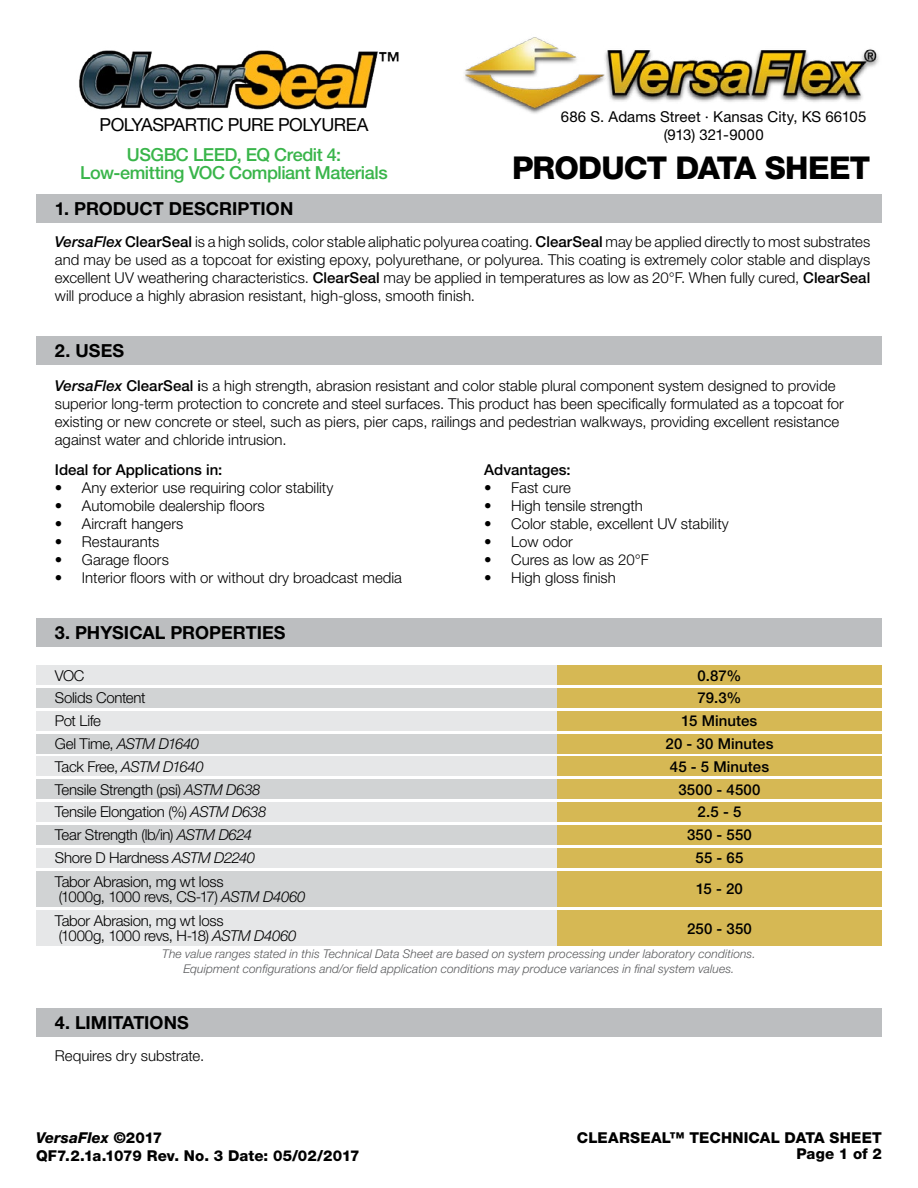
<style>
.page{position:relative;width:918px;height:1188px;background:#fff}
.page>*{position:absolute;margin:0;border:0;box-sizing:border-box;transform-origin:0 0}
.t1{font:800 31.5px "Helvetica Neue LT Std";letter-spacing:-.025em;color:#000}
.t2{font:700 18px "Helvetica Neue LT Std";color:#000}
.t3{font:500 18px/18px "Helvetica Neue LT Std";letter-spacing:-.025em;color:#39b54a;text-align:center}
.t4{font:18px "Helvetica Neue LT Std";letter-spacing:-.03em;color:#000}
.t5{font:300 15px/18px "Helvetica Neue LT Std";color:#000}
.t6{font:300 15px/15px "Helvetica Neue LT Std";letter-spacing:-.02em;color:#000}
.t7{font:500 15px "Helvetica Neue LT Std";letter-spacing:.005em;color:#000}
.t8{font:800 15px/15.6px "Helvetica Neue LT Std";letter-spacing:.01em;color:#000;text-align:right}
.t9{font:15px/18px "Helvetica Neue LT Std";letter-spacing:.005em;color:#000;text-align:center}
.t10{font:300 15px "Helvetica Neue LT Std";letter-spacing:-.025em;color:#000}
.t11{font:italic 300 15px "Helvetica Neue LT Std";letter-spacing:-.04em;color:#000}
.t12{font:italic 300 12px/14.4px "Helvetica Neue LT Std";letter-spacing:.01em;color:#58595b;text-align:center}
.s1{font-weight:500;font-style:italic}
.s2{font-weight:500}
.s3{font-style:normal}
.s4{font-style:italic}
</style>
<div class="page">
<img style="left:464px;top:37px;width:415px;height:77px">
<div style="left:36px;top:336px;width:846px;height:29px;background:#bcbec0"></div>
<img style="left:79px;top:50px;width:320px;height:60px">
<div style="left:36px;top:194px;width:846px;height:29px;background:#bcbec0"></div>
<div style="left:36px;top:618px;width:846px;height:29px;background:#bcbec0"></div>
<div style="left:36px;top:711px;width:846px;height:19px;background:#e6e7e8"></div>
<div style="left:36px;top:666px;width:846px;height:19px;background:#e6e7e8"></div>
<div style="left:36px;top:757px;width:846px;height:19px;background:#e6e7e8"></div>
<div style="left:36px;top:802px;width:846px;height:20px;background:#e6e7e8"></div>
<div style="left:36px;top:848px;width:846px;height:19px;background:#e6e7e8"></div>
<div style="left:36px;top:734px;width:846px;height:19px;background:#d1d3d4"></div>
<div style="left:36px;top:688px;width:846px;height:20px;background:#d1d3d4"></div>
<div style="left:36px;top:780px;width:846px;height:19px;background:#d1d3d4"></div>
<div style="left:36px;top:825px;width:846px;height:19px;background:#d1d3d4"></div>
<div style="left:557px;top:711px;width:325px;height:19px;background:#d6b854"></div>
<div style="left:557px;top:666px;width:325px;height:19px;background:#d6b854"></div>
<div style="left:557px;top:734px;width:325px;height:19px;background:#d6b854"></div>
<div style="left:557px;top:688px;width:325px;height:20px;background:#d6b854"></div>
<div style="left:557px;top:757px;width:325px;height:19px;background:#d6b854"></div>
<div style="left:557px;top:802px;width:325px;height:20px;background:#d6b854"></div>
<div style="left:557px;top:780px;width:325px;height:19px;background:#d6b854"></div>
<div style="left:557px;top:825px;width:325px;height:19px;background:#d6b854"></div>
<div style="left:557px;top:848px;width:325px;height:19px;background:#d6b854"></div>
<div style="left:36px;top:871px;width:846px;height:36px;background:#d1d3d4"></div>
<div style="left:36px;top:910px;width:846px;height:36px;background:#e6e7e8"></div>
<div style="left:557px;top:871px;width:325px;height:36px;background:#d6b854"></div>
<div style="left:557px;top:910px;width:325px;height:36px;background:#d6b854"></div>
<div style="left:36px;top:1008px;width:846px;height:29px;background:#bcbec0"></div>
<p class="t9" style="left:561px;top:107px;width:307px">686 S. Adams Street · Kansas City, KS 66105 (913) 321-9000</p>
<p class="t4" style="left:100px;top:114px;width:270px">POLYASPARTIC PURE POLYUREA</p>
<p class="t3" style="left:80px;top:146px;width:309px">USGBC LEED, EQ Credit 4:<br>Low-emitting VOC Compliant Materials</p>
<p class="t2" style="left:55px;top:197px;width:240px">1. PRODUCT DESCRIPTION</p>
<p class="t5" style="left:55px;top:232px;width:817px;text-align:justify"><span class="s1">VersaFlex</span> <span class="s2">ClearSeal</span> is a high solids, color stable aliphatic polyurea coating. <span class="s2">ClearSeal</span> may be applied directly to most substrates and may be used as a topcoat for existing epoxy, polyurethane, or polyurea. This coating is extremely color stable and displays excellent UV weathering characteristics. <span class="s2">ClearSeal</span> may be applied in temperatures as low as 20°F. When fully cured, <span class="s2">ClearSeal </span>will produce a highly abrasion resistant, high-gloss, smooth finish.</p>
<h1 class="t1" style="left:512px;top:149px;width:360px">PRODUCT DATA SHEET</h1>
<p class="t2" style="left:55px;top:340px;width:71px">2. USES</p>
<p class="t5" style="left:55px;top:377px;width:791px"><span class="s1">VersaFlex</span> <span class="s2">ClearSeal i</span>s a high strength, abrasion resistant and color stable plural component system designed to provide superior long-term protection to concrete and steel surfaces. This product has been specifically formulated as a topcoat for existing or new concrete or steel, such as piers, pier caps, railings and pedestrian walkways, providing excellent resistance against water and chloride intrusion.</p>
<p class="t7" style="left:55px;top:460px;width:169px">Ideal for Applications in:</p>
<p class="t5" style="left:55px;top:478px;width:280px">• Any exterior use requiring color stability</p>
<p class="t5" style="left:55px;top:496px;width:211px">• Automobile dealership floors</p>
<p class="t5" style="left:55px;top:514px;width:130px">• Aircraft hangers</p>
<p class="t5" style="left:55px;top:532px;width:106px">• Restaurants</p>
<p class="t5" style="left:55px;top:550px;width:115px">• Garage floors</p>
<p class="t5" style="left:55px;top:568px;width:349px">• Interior floors with or without dry broadcast media</p>
<p class="t7" style="left:484px;top:460px;width:88px">Advantages:</p>
<p class="t5" style="left:484px;top:478px;width:88px">• Fast cure</p>
<p class="t5" style="left:484px;top:496px;width:160px">• High tensile strength</p>
<p class="t5" style="left:484px;top:514px;width:246px">• Color stable, excellent UV stability</p>
<p class="t5" style="left:484px;top:532px;width:90px">• Low odor</p>
<p class="t5" style="left:484px;top:550px;width:166px">• Cures as low as 20°F</p>
<p class="t5" style="left:484px;top:568px;width:133px">• High gloss finish</p>
<p class="t2" style="left:55px;top:622px;width:232px">3. PHYSICAL PROPERTIES</p>
<p class="t5" style="left:55px;top:666px;width:31px">VOC</p>
<p class="t7" style="left:698px;top:666px;width:45px">0.87%</p>
<p class="t6" style="left:55px;top:690px;width:92px">Solids Content</p>
<p class="t7" style="left:698px;top:689px;width:45px">79.3%</p>
<p class="t5" style="left:55px;top:711px;width:48px">Pot Life</p>
<p class="t7" style="left:682px;top:712px;width:77px">15 Minutes</p>
<p class="t11" style="left:55px;top:735px;width:146px"><span class="s3">Gel Time,</span> ASTM D1640</p>
<p class="t7" style="left:666px;top:735px;width:109px">20 - 30 Minutes</p>
<p class="t10" style="left:55px;top:757px;width:150px">Tack Free, <span class="s4">ASTM D1640</span></p>
<p class="t7" style="left:670px;top:757px;width:101px">45 - 5 Minutes</p>
<p class="t6" style="left:55px;top:804px;width:213px">Tensile Elongation (%) <span class="s4">ASTM D638</span></p>
<p class="t7" style="left:698px;top:803px;width:45px">2.5 - 5</p>
<p class="t6" style="left:55px;top:781px;width:207px">Tensile Strength (psi) <span class="s4">ASTM D638</span></p>
<p class="t7" style="left:678px;top:780px;width:84px">3500 - 4500</p>
<p class="t6" style="left:55px;top:827px;width:199px">Tear Strength (lb/in) <span class="s4">ASTM D624</span></p>
<p class="t7" style="left:687px;top:826px;width:66px">350 - 550</p>
<p class="t6" style="left:55px;top:874px;width:252px">Tabor Abrasion, mg wt loss<br>(1000g, 1000 revs, CS-17) <span class="s4">ASTM D4060</span></p>
<p class="t6" style="left:55px;top:913px;width:243px">Tabor Abrasion, mg wt loss<br>(1000g, 1000 revs, H-18) <span class="s4">ASTM D4060</span></p>
<p class="t6" style="left:55px;top:850px;width:202px">Shore D Hardness <span class="s4">ASTM D2240</span></p>
<p class="t7" style="left:696px;top:849px;width:49px">55 - 65</p>
<p class="t7" style="left:696px;top:880px;width:48px">15 - 20</p>
<p class="t7" style="left:687px;top:919px;width:66px">250 - 350</p>
<p class="t12" style="left:162px;top:947px;width:595px">The value ranges stated in this Technical Data Sheet are based on system processing under laboratory conditions.<br>Equipment configurations and/or field application conditions may produce variances in final system values.</p>
<p class="t2" style="left:55px;top:1012px;width:135px">4. LIMITATIONS</p>
<p class="t5" style="left:55px;top:1047px;width:151px">Requires dry substrate.</p>
<p class="t8" style="left:36px;top:1129px;width:325px;line-height:18px;text-align:left"><span class="s4">VersaFlex</span> ©2017<br>QF7.2.1a.1079 Rev. No. 3 Date: 05/02/2017</p>
<p class="t8" style="left:577px;top:1130px;width:307px">CLEARSEAL™ TECHNICAL DATA SHEET<br>Page 1 of 2</p>
</div>
